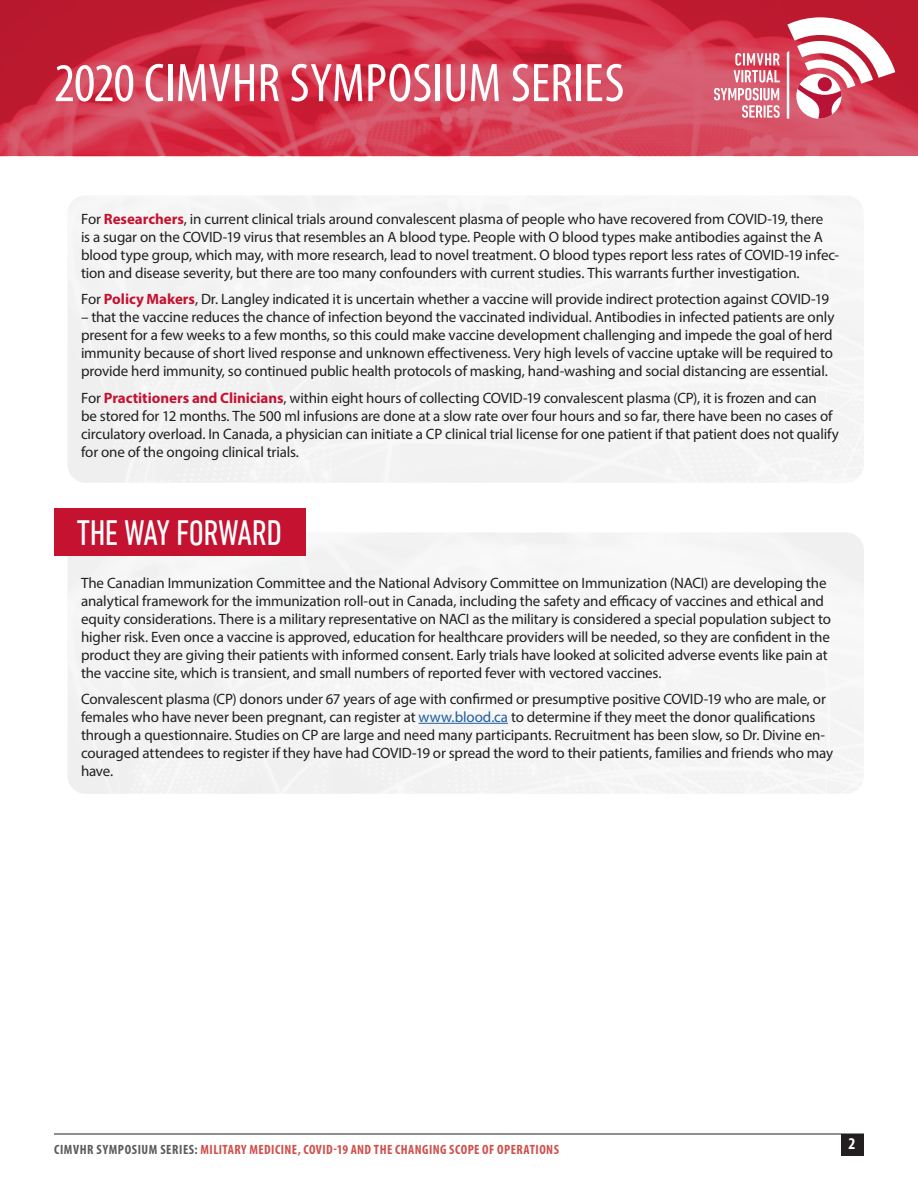
<style>
.page{position:relative;width:918px;height:1188px;background:#fff}
.page>*{position:absolute;margin:0;border:0;box-sizing:border-box;transform-origin:0 0}
.t1{font:condensed 54.9px "Myriad Pro";letter-spacing:.005em;color:#fff}
.section-heds{font:condensed 36px "DIN Next LT Pro";letter-spacing:-.015em;color:#fff}
.t2{font:700 condensed 16.5px "Myriad Pro";color:#fff}
.take-away-body{font:15px/18px "Myriad Pro";letter-spacing:-.01em;color:#231f20}
.next-steps-body{font:15px/18px "Myriad Pro";letter-spacing:-.01em;color:#231f20}
.t3{font:700 condensed 13.5px "Myriad Pro";letter-spacing:.035em;color:#cf504c}
.s1{font-weight:700;color:#c41230}
.s2{color:#215e9f}
.s3{color:#5b5c5e}
</style>
<div class="page">
<hr style="left:54px;top:1134px;width:810px;height:1px;background:#231f20">
<img style="left:0;top:0;width:918px;height:157px">
<div style="left:841px;top:1134px;width:23px;height:22px;background:#231f20"></div>
<svg style="left:714px;top:17px;width:185px;height:102px"></svg>
<hr style="left:419px;top:723px;width:89px;height:1px;background:#215e9f">
<div style="left:54px;top:509px;width:252px;height:47px;background:#c41230"></div>
<h1 class="t1" style="left:54px;top:50px;width:572px">2020 CIMVHR SYMPOSIUM SERIES</h1>
<p class="take-away-body" style="left:81px;top:210px;width:759px">For <span class="s1">Researchers</span>, in current clinical trials around convalescent plasma of people who have recovered from COVID-19, there<br>is a sugar on the COVID-19 virus that resembles an A blood type. People with O blood types make antibodies against the A blood type group, which may, with more research, lead to novel treatment. O blood types report less rates of COVID-19 infec&shy;tion and disease severity, but there are too many confounders with current studies. This warrants further investigation.</p>
<p class="take-away-body" style="left:81px;top:290px;width:750px">For <span class="s1">Policy Makers</span>, Dr. Langley indicated it is uncertain whether a vaccine will provide indirect protection against COVID-19</p>
<p class="take-away-body" style="left:81px;top:308px;width:755px;text-align:justify">– that the vaccine reduces the chance of infection beyond the vaccinated individual. Antibodies in infected patients are only present for a few weeks to a few months, so this could make vaccine development challenging and impede the goal of herd immunity because of short lived response and unknown effectiveness. Very high levels of vaccine uptake will be required to provide herd immunity, so continued public health protocols of masking, hand-washing and social distancing are essential.</p>
<p class="take-away-body" style="left:81px;top:388px;width:759px">For <span class="s1">Practitioners and Clinicians</span>, within eight hours of collecting COVID-19 convalescent plasma (CP), it is frozen and can<br>be stored for 12 months. The 500 ml infusions are done at a slow rate over four hours and so far, there have been no cases of circulatory overload. In Canada, a physician can initiate a CP clinical trial license for one patient if that patient does not qualify for one of the ongoing clinical trials.</p>
<p class="section-heds" style="left:77px;top:512px;width:207px">THE WAY FORWARD</p>
<p class="next-steps-body" style="left:81px;top:573px;width:752px">The Canadian Immunization Committee and the National Advisory Committee on Immunization (NACI) are developing the analytical framework for the immunization roll-out in Canada, including the safety and efficacy of vaccines and ethical and equity considerations. There is a military representative on NACI as the military is considered a special population subject to higher risk. Even once a vaccine is approved, education for healthcare providers will be needed, so they are confident in the product they are giving their patients with informed consent. Early trials have looked at solicited adverse events like pain at the vaccine site, which is transient, and small numbers of reported fever with vectored vaccines.</p>
<p class="next-steps-body" style="left:81px;top:690px;width:754px">Convalescent plasma (CP) donors under 67 years of age with confirmed or presumptive positive COVID-19 who are male, or females who have never been pregnant, can register at <span class="s2">www.blood.ca</span> to determine if they meet the donor qualifications through a questionnaire. Studies on CP are large and need many participants. Recruitment has been slow, so Dr. Divine en&shy;couraged attendees to register if they have had COVID-19 or spread the word to their patients, families and friends who may have.</p>
<p class="t3" style="left:54px;top:1141px;width:506px"><span class="s3">CIMVHR SYMPOSIUM SERIES:</span> MILITARY MEDICINE, COVID-19 AND THE CHANGING SCOPE OF OPERATIONS</p>
<p class="t2" style="left:848px;top:1134px;width:9px">2</p>
</div>
